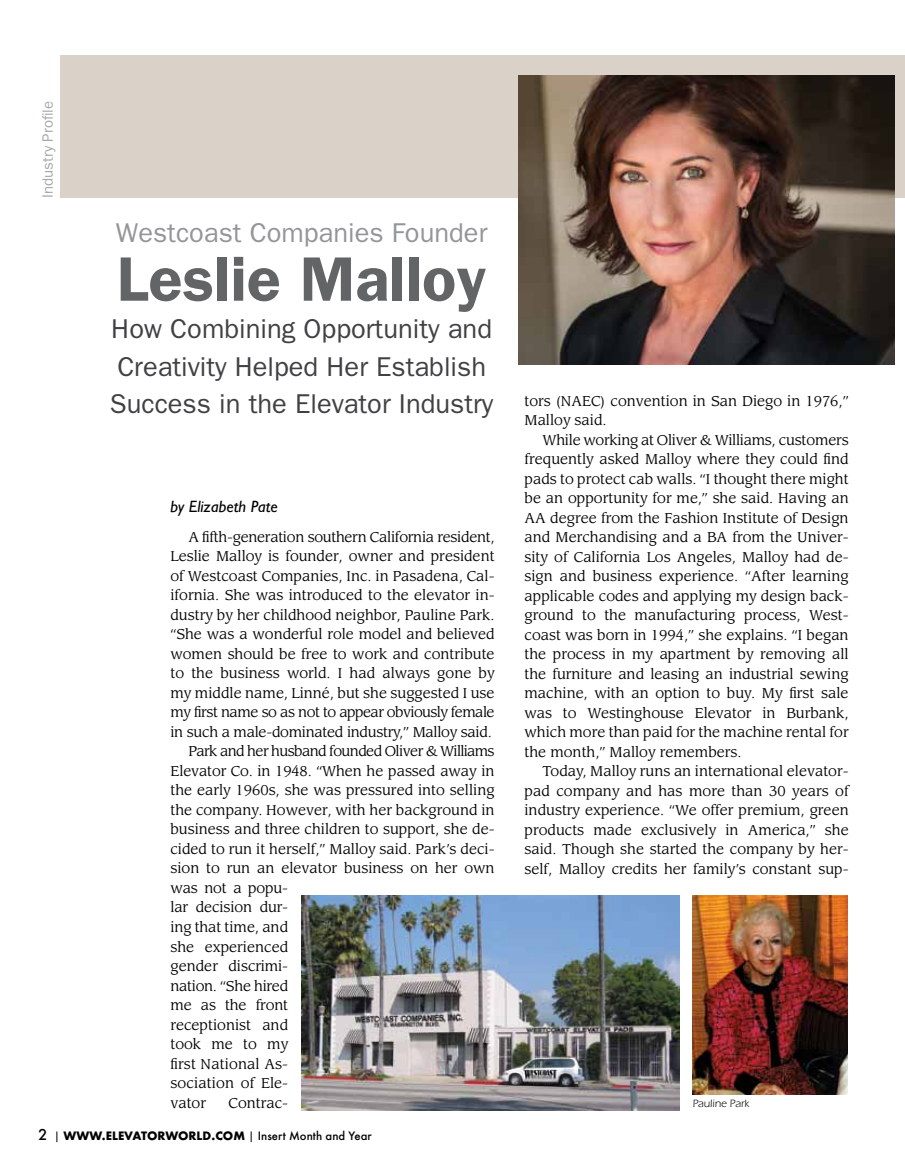
<style>
.page{position:relative;width:905px;height:1175px;background:#fff}
.page>*{position:absolute;margin:0;border:0;box-sizing:border-box;transform-origin:0 0}
.t1{font:600 63px "Franklin Gothic";color:#636466}
.t2{font:27.3px/37.5px "Franklin Gothic";color:#414042}
.t3{font:27.3px "Franklin Gothic";color:#939598}
.t4{font:italic 16.5px "Gentle Sans";color:#000}
.t5{font:15px "Franklin Gothic";color:#a7a9ac}
.t6{font:13.95px/19.5px "Leawood";color:#000;text-align:justify}
.t7{font:13.95px "Leawood";letter-spacing:-.02em;color:#000}
.t8{font:13.95px "Leawood";letter-spacing:-.04em;color:#000}
.t9{font:700 12.75px "Futura T";color:#000}
.t10{font:10.95px "Itc Eras";color:#000}
.s1{font-weight:500;font-size:16.5px}
.s2{font-weight:400}
.s3{font-weight:500}
</style>
<div class="page">
<div style="left:60px;top:56px;width:844px;height:142px;background:#dad2c9"></div>
<img style="left:302px;top:895px;width:377px;height:215px">
<img style="left:518px;top:75px;width:376px;height:290px">
<img style="left:692px;top:895px;width:155px;height:199px">
<p class="t5" style="left:39px;top:198px;width:98px;rotate:-90deg">Industry Profile</p>
<h2 class="t3" style="left:116px;top:217px;width:373px">Westcoast Companies Founder</h2>
<h1 class="t1" style="left:117px;top:242px;width:371px">Leslie Malloy</h1>
<h2 class="t2" style="left:110px;top:309px;width:385px">How Combining Opportunity and<br>Creativity Helped Her Establish<br>Success in the Elevator Industry</h2>
<p class="t4" style="left:170px;top:496px;width:109px">by Elizabeth Pate</p>
<p class="t7" style="left:188px;top:528px;width:307px">A fifth-generation southern California resident,</p>
<p class="t6" style="left:170px;top:547px;width:325px">Leslie Malloy is founder, owner and president</p>
<p class="t6" style="left:170px;top:566px;width:326px">of Westcoast Companies, Inc. in Pasadena, Cal-</p>
<p class="t6" style="left:170px;top:586px;width:326px">ifornia. She was introduced to the elevator in-</p>
<p class="t6" style="left:170px;top:605px;width:326px">dustry by her childhood neighbor, Pauline Park.</p>
<p class="t6" style="left:170px;top:625px;width:326px">“She was a wonderful role model and believed</p>
<p class="t6" style="left:170px;top:644px;width:325px">women should be free to work and contribute</p>
<p class="t6" style="left:170px;top:664px;width:326px">to the business world. I had always gone by</p>
<p class="t6" style="left:170px;top:683px;width:325px">my middle name, Linné, but she suggested I use</p>
<p class="t8" style="left:170px;top:704px;width:325px">my first name so as not to appear obviously female</p>
<p class="t7" style="left:170px;top:723px;width:323px">in such a male-dominated industry,” Malloy said.</p>
<p class="t8" style="left:188px;top:743px;width:307px">Park and her husband founded Oliver &amp; Williams</p>
<p class="t6" style="left:170px;top:761px;width:325px">Elevator Co. in 1948. “When he passed away in</p>
<p class="t6" style="left:170px;top:781px;width:326px">the early 1960s, she was pressured into selling</p>
<p class="t6" style="left:170px;top:800px;width:326px">the company. However, with her background in</p>
<p class="t6" style="left:170px;top:820px;width:326px">business and three children to support, she de-</p>
<p class="t6" style="left:170px;top:839px;width:325px">cided to run it herself,” Malloy said. Park’s deci-</p>
<p class="t6" style="left:170px;top:859px;width:325px">sion to run an elevator business on her own</p>
<p class="t6" style="left:170px;top:878px;width:119px">was not a popu-</p>
<p class="t6" style="left:170px;top:898px;width:119px">lar decision dur-</p>
<p class="t6" style="left:170px;top:917px;width:119px">ing that time, and</p>
<p class="t6" style="left:170px;top:937px;width:119px">she experienced</p>
<p class="t6" style="left:170px;top:956px;width:119px">gender discrimi-</p>
<p class="t7" style="left:170px;top:977px;width:119px">nation. “She hired</p>
<p class="t6" style="left:170px;top:995px;width:119px">me as the front</p>
<p class="t6" style="left:170px;top:1015px;width:119px">receptionist and</p>
<p class="t6" style="left:170px;top:1034px;width:119px">took me to my</p>
<p class="t6" style="left:170px;top:1054px;width:119px">first National As-</p>
<p class="t6" style="left:170px;top:1073px;width:119px">sociation of Ele-</p>
<p class="t6" style="left:170px;top:1093px;width:37px">vator</p>
<p class="t6" style="left:228px;top:1093px;width:61px">Contrac-</p>
<p class="t9" style="left:38px;top:1128px;width:335px"><span class="s1">2</span> <span class="s2">|</span> WWW.ELEVATORWORLD.COM <span class="s2">|</span> <span class="s3">Insert Month and Year</span></p>
<p class="t6" style="left:524px;top:391px;width:325px">tors (NAEC) convention in San Diego in 1976,”<br>Malloy said.</p>
<p class="t6" style="left:524px;top:430px;width:326px;text-indent:18px">While working at Oliver &amp; Williams, customers frequently asked Malloy where they could find pads to protect cab walls. “I thought there might be an opportunity for me,” she said. Having an AA degree from the Fashion Institute of Design and Merchandising and a BA from the Univer&shy;sity of California Los Angeles, Malloy had de&shy;sign and business experience. “After learning applicable codes and applying my design back&shy;ground to the manufacturing process, West&shy;coast was born in 1994,” she explains. “I began the process in my apartment by removing all the furniture and leasing an industrial sewing machine, with an option to buy. My first sale was to Westinghouse Elevator in Burbank, which more than paid for the machine rental for the month,” Malloy remembers.</p>
<p class="t6" style="left:524px;top:761px;width:326px;text-indent:18px">Today, Malloy runs an international elevator&shy;pad company and has more than 30 years of industry experience. “We offer premium, green products made exclusively in America,” she said. Though she started the company by her&shy;self, Malloy credits her family’s constant sup-</p>
<p class="t10" style="left:692px;top:1097px;width:58px">Pauline Park</p>
</div>
